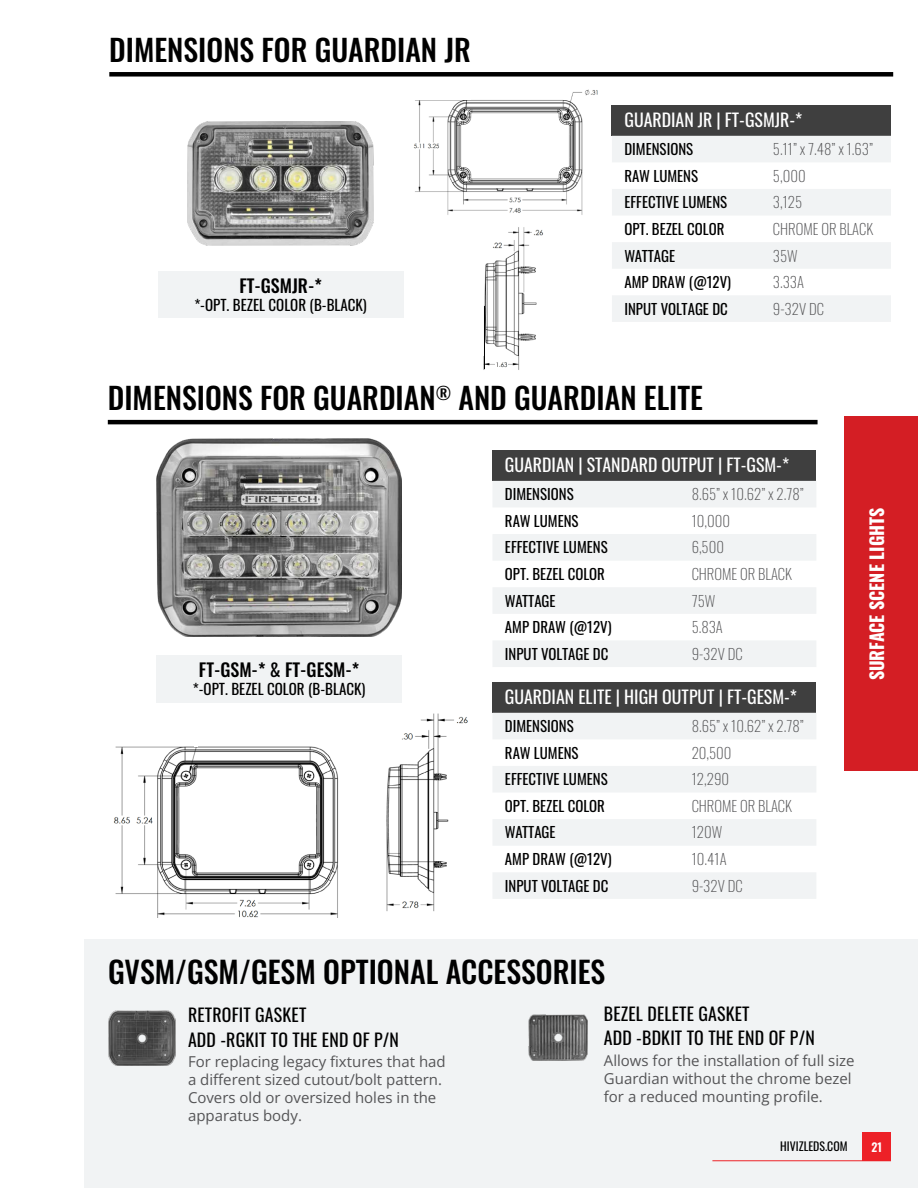
<style>
.page{position:relative;width:918px;height:1188px;background:#fff}
.page>*{position:absolute;margin:0;border:0;box-sizing:border-box;transform-origin:0 0}
.t1{font:500 30px "Oswald";color:#000}
.t2{font:500 29.85px "Oswald";color:#000}
.t3{font:500 18px "Oswald";color:#000}
.t4{font:700 18px "Oswald";color:#fff}
.t5{font:17.85px "Oswald";color:#fff}
.t6{font:17.85px/24.2px "Oswald";letter-spacing:.01em;color:#000}
.t7{font:15px/18px "Open Sans";color:#545456}
.t8{font:15px "Oswald";color:#000}
.t9{font:14.85px "Oswald";color:#000}
.t10{font:200 14.85px "Oswald";color:#545456}
.t11{font:11.85px "Oswald";color:#000}
.t12{font:600 11.85px "Oswald";color:#fff}
.s1{font-weight:400}
</style>
<div class="page">
<div style="left:84px;top:940px;width:834px;height:248px;background:#f1f3f4"></div>
<img style="left:108px;top:1011px;width:68px;height:54px">
<img style="left:528px;top:1015px;width:60px;height:46px">
<div style="left:156px;top:656px;width:246px;height:47px;background:#f1f3f4"></div>
<div style="left:492px;top:451px;width:324px;height:30px;background:#3f3f3f"></div>
<svg style="left:493px;top:481px;width:323px;height:186px;fill:#f1f3f4"></svg>
<div style="left:492px;top:683px;width:324px;height:30px;background:#3f3f3f"></div>
<svg style="left:493px;top:713px;width:323px;height:186px;fill:#f1f3f4"></svg>
<hr style="left:108px;top:420px;width:710px;height:4px;background:#000">
<img style="left:156px;top:439px;width:246px;height:197px">
<div style="left:158px;top:271px;width:245px;height:47px;background:#f1f3f4"></div>
<div style="left:612px;top:106px;width:279px;height:30px;background:#3f3f3f"></div>
<svg style="left:612px;top:136px;width:279px;height:186px;fill:#f1f3f4"></svg>
<div style="left:109px;top:72px;width:784px;height:5px;background:#000"></div>
<img style="left:188px;top:122px;width:185px;height:124px">
<img style="left:386px;top:713px;width:82px;height:199px">
<hr style="left:0;top:195px;width:1px;height:112px;background:#d41e24">
<div style="left:845px;top:417px;width:73px;height:354px;background:#d41e24"></div>
<img style="left:113px;top:746px;width:226px;height:172px">
<img style="left:413px;top:89px;width:185px;height:126px">
<div style="left:462px;top:85px;width:9px;height:15px;background:#fff"></div>
<img style="left:484px;top:227px;width:59px;height:129px">
<img style="left:483px;top:356px;width:37px;height:14px">
<div style="left:496px;top:358px;width:12px;height:14px;background:#fff"></div>
<svg style="left:496px;top:362px;width:11px;height:5px"></svg>
<hr style="left:484px;top:306px;width:1px;height:63px;background:#000">
<hr style="left:712px;top:1160px;width:179px;height:1px;background:#ed2127">
<div style="left:862px;top:1133px;width:29px;height:28px;background:#ed2127"></div>
<h2 class="t2" style="left:109px;top:35px;width:363px">DIMENSIONS FOR GUARDIAN JR</h2>
<p class="t3" style="left:239px;top:276px;width:84px">FT-GSMJR-*</p>
<p class="t8" style="left:194px;top:291px;width:174px">*-OPT. BEZEL COLOR (B-BLACK)</p>
<p class="t5" style="left:624px;top:104px;width:179px">GUARDIAN JR | FT-GSMJR-*</p>
<p class="t9" style="left:624px;top:136px;width:70px">DIMENSIONS</p>
<p class="t10" style="left:773px;top:136px;width:102px">5.11” x 7.48” x 1.63”</p>
<p class="t9" style="left:624px;top:162px;width:75px">RAW LUMENS</p>
<p class="t10" style="left:773px;top:163px;width:34px">5,000</p>
<p class="t9" style="left:624px;top:189px;width:104px">EFFECTIVE LUMENS</p>
<p class="t10" style="left:773px;top:189px;width:31px">3,125</p>
<p class="t9" style="left:624px;top:216px;width:101px">OPT. BEZEL COLOR</p>
<p class="t10" style="left:773px;top:216px;width:102px">CHROME OR BLACK</p>
<p class="t9" style="left:624px;top:242px;width:52px">WATTAGE</p>
<p class="t10" style="left:773px;top:242px;width:26px">35W</p>
<p class="t9" style="left:624px;top:269px;width:108px">AMP DRAW (@12V)</p>
<p class="t10" style="left:773px;top:269px;width:33px">3.33A</p>
<p class="t9" style="left:624px;top:295px;width:105px">INPUT VOLTAGE DC</p>
<p class="t10" style="left:773px;top:296px;width:52px">9-32V DC</p>
<h2 class="t2" style="left:108px;top:383px;width:597px">DIMENSIONS FOR GUARDIAN<sup>®</sup> AND GUARDIAN ELITE</h2>
<p class="t3" style="left:199px;top:660px;width:162px">FT-GSM-* <span class="s1">&amp;</span> FT-GESM-*</p>
<p class="t8" style="left:193px;top:676px;width:174px">*-OPT. BEZEL COLOR (B-BLACK)</p>
<p class="t5" style="left:505px;top:449px;width:286px">GUARDIAN | STANDARD OUTPUT | FT-GSM-*</p>
<p class="t9" style="left:505px;top:481px;width:70px">DIMENSIONS</p>
<p class="t10" style="left:692px;top:481px;width:114px">8.65” x 10.62” x 2.78”</p>
<p class="t9" style="left:505px;top:508px;width:75px">RAW LUMENS</p>
<p class="t10" style="left:692px;top:508px;width:40px">10,000</p>
<p class="t9" style="left:505px;top:534px;width:104px">EFFECTIVE LUMENS</p>
<p class="t10" style="left:692px;top:534px;width:34px">6,500</p>
<p class="t9" style="left:505px;top:561px;width:101px">OPT. BEZEL COLOR</p>
<p class="t10" style="left:692px;top:561px;width:102px">CHROME OR BLACK</p>
<p class="t9" style="left:505px;top:587px;width:52px">WATTAGE</p>
<p class="t10" style="left:692px;top:587px;width:25px">75W</p>
<p class="t9" style="left:505px;top:614px;width:108px">AMP DRAW (@12V)</p>
<p class="t10" style="left:692px;top:614px;width:33px">5.83A</p>
<p class="t9" style="left:505px;top:641px;width:105px">INPUT VOLTAGE DC</p>
<p class="t10" style="left:692px;top:641px;width:52px">9-32V DC</p>
<p class="t5" style="left:505px;top:681px;width:294px">GUARDIAN ELITE | HIGH OUTPUT | FT-GESM-*</p>
<p class="t9" style="left:505px;top:713px;width:70px">DIMENSIONS</p>
<p class="t10" style="left:692px;top:713px;width:114px">8.65” x 10.62” x 2.78”</p>
<p class="t9" style="left:505px;top:739px;width:75px">RAW LUMENS</p>
<p class="t10" style="left:692px;top:740px;width:42px">20,500</p>
<p class="t9" style="left:505px;top:766px;width:104px">EFFECTIVE LUMENS</p>
<p class="t10" style="left:692px;top:766px;width:39px">12,290</p>
<p class="t9" style="left:505px;top:793px;width:101px">OPT. BEZEL COLOR</p>
<p class="t10" style="left:692px;top:793px;width:102px">CHROME OR BLACK</p>
<p class="t9" style="left:505px;top:819px;width:52px">WATTAGE</p>
<p class="t10" style="left:692px;top:819px;width:32px">120W</p>
<p class="t9" style="left:505px;top:846px;width:108px">AMP DRAW (@12V)</p>
<p class="t10" style="left:692px;top:846px;width:36px">10.41A</p>
<p class="t9" style="left:505px;top:872px;width:105px">INPUT VOLTAGE DC</p>
<p class="t10" style="left:692px;top:872px;width:52px">9-32V DC</p>
<p class="t4" style="left:867px;top:680px;width:174px;rotate:-90deg">SURFACE SCENE LIGHTS</p>
<h1 class="t1" style="left:108px;top:956px;width:499px">GVSM/GSM/GESM OPTIONAL ACCESSORIES</h1>
<p class="t6" style="left:188px;top:1001px;width:213px">RETROFIT GASKET<br>ADD -RGKIT TO THE END OF P/N</p>
<p class="t7" style="left:188px;top:1052px;width:259px">For replacing legacy fixtures that had a different sized cutout/bolt pattern.<br>Covers old or oversized holes in the apparatus body.</p>
<p class="t6" style="left:604px;top:1000px;width:212px">BEZEL DELETE GASKET<br>ADD -BDKIT TO THE END OF P/N</p>
<p class="t7" style="left:604px;top:1051px;width:252px">Allows for the installation of full size<br>Guardian without the chrome bezel for a reduced mounting profile.</p>
<p class="t11" style="left:780px;top:1136px;width:69px">HIVIZLEDS.COM</p>
<p class="t12" style="left:871px;top:1141px;width:12px">21</p>
</div>
